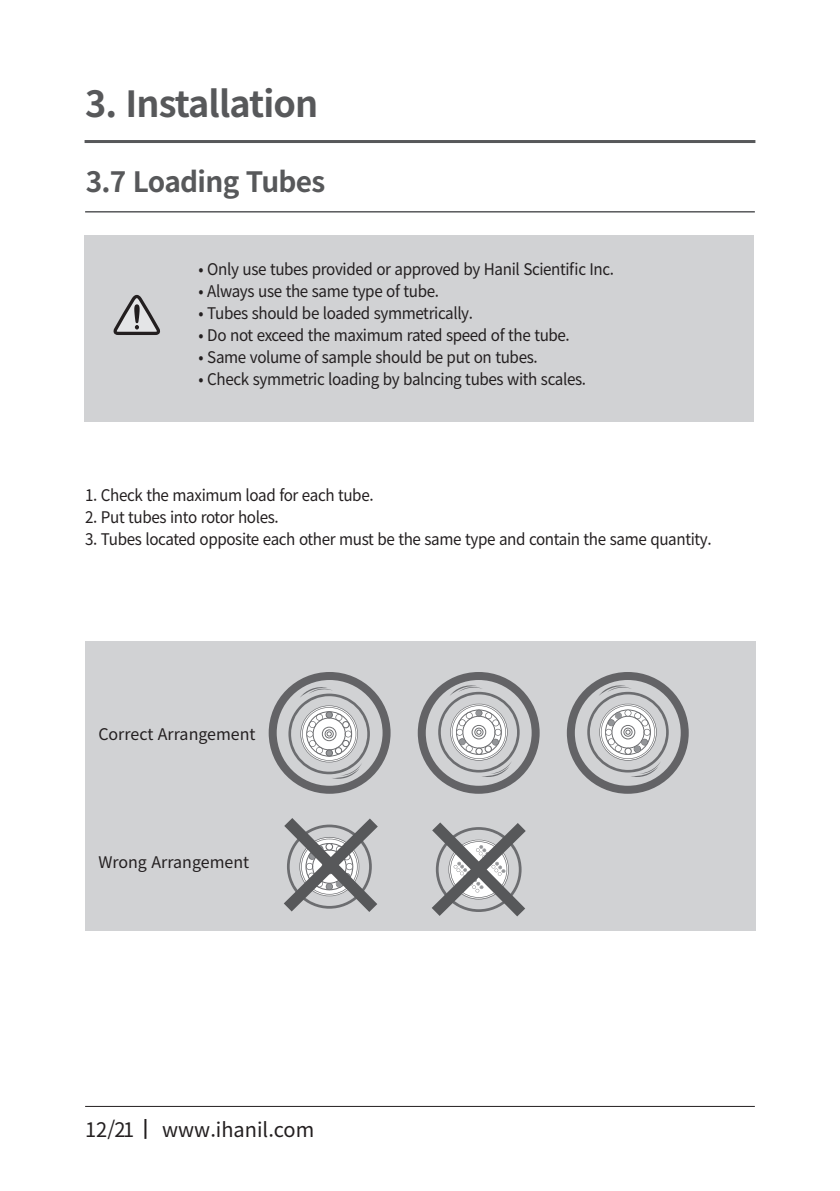
<style>
.page{position:relative;width:840px;height:1191px;background:#fff}
.page>*{position:absolute;margin:0;border:0;box-sizing:border-box;transform-origin:0 0}
.t1{font:700 36px "Noto Sans CJ Kkr";letter-spacing:-.025em;color:#57585a}
.t2{font:700 28px "Noto Sans CJ Kkr";letter-spacing:-.025em;color:#57585a}
.t3{font:20px "Noto Sans CJ Kkr";color:#231f20}
.t4{font:16px "Noto Sans CJ Kkr";letter-spacing:-.025em;color:#231f20;scale:.95 1}
.t5{font:16px "Noto Sans CJ Kkr";color:#231f20}
</style>
<div class="page">
<hr style="left:84px;top:140px;width:671px;height:3px;background:#57585a">
<hr style="left:85px;top:1106px;width:669px;height:1px;background:#231f20">
<svg style="left:144px;top:1119px;width:2px;height:19px"></svg>
<hr style="left:85px;top:211px;width:669px;height:1px;background:#57585a">
<div style="left:85px;top:235px;width:668px;height:186px;background:#d1d2d4"></div>
<svg style="left:113px;top:295px;width:47px;height:40px"></svg>
<div style="left:85px;top:641px;width:670px;height:289px;background:#d1d2d4"></div>
<svg style="left:438px;top:685px;width:81px;height:92px"></svg>
<div style="left:417px;top:672px;width:122px;height:121px;border:8px solid #636366;border-radius:50%"></div>
<svg style="left:288px;top:686px;width:81px;height:93px"></svg>
<div style="left:268px;top:672px;width:122px;height:121px;border:8px solid #636366;border-radius:50%"></div>
<svg style="left:587px;top:685px;width:81px;height:92px"></svg>
<div style="left:566px;top:672px;width:122px;height:121px;border:8px solid #636366;border-radius:50%"></div>
<svg style="left:284px;top:818px;width:93px;height:94px"></svg>
<svg style="left:432px;top:822px;width:93px;height:94px"></svg>
<p class="t1" style="left:85px;top:83px;width:234px">3. Installation</p>
<p class="t2" style="left:86px;top:166px;width:241px">3.7 Loading Tubes</p>
<p class="t4" style="left:198px;top:260px;width:438px">• Only use tubes provided or approved by Hanil Scientific Inc.</p>
<p class="t4" style="left:198px;top:282px;width:254px">• Always use the same type of tube.</p>
<p class="t4" style="left:198px;top:304px;width:290px">• Tubes should be loaded symmetrically.</p>
<p class="t4" style="left:198px;top:326px;width:392px">• Do not exceed the maximum rated speed of the tube.</p>
<p class="t4" style="left:198px;top:348px;width:358px">• Same volume of sample should be put on tubes.</p>
<p class="t4" style="left:198px;top:370px;width:409px">• Check symmetric loading by balncing tubes with scales.</p>
<p class="t4" style="left:85px;top:485px;width:305px">1. Check the maximum load for each tube.</p>
<p class="t4" style="left:85px;top:507px;width:205px">2. Put tubes into rotor holes.</p>
<p class="t4" style="left:85px;top:529px;width:660px">3. Tubes located opposite each other must be the same type and contain the same quantity.</p>
<p class="t5" style="left:98px;top:725px;width:159px">Correct Arrangement</p>
<p class="t5" style="left:98px;top:853px;width:152px">Wrong Arrangement</p>
<p class="t3" style="left:85px;top:1118px;width:51px">12/21</p>
<p class="t3" style="left:162px;top:1117px;width:153px">www.ihanil.com</p>
</div>
